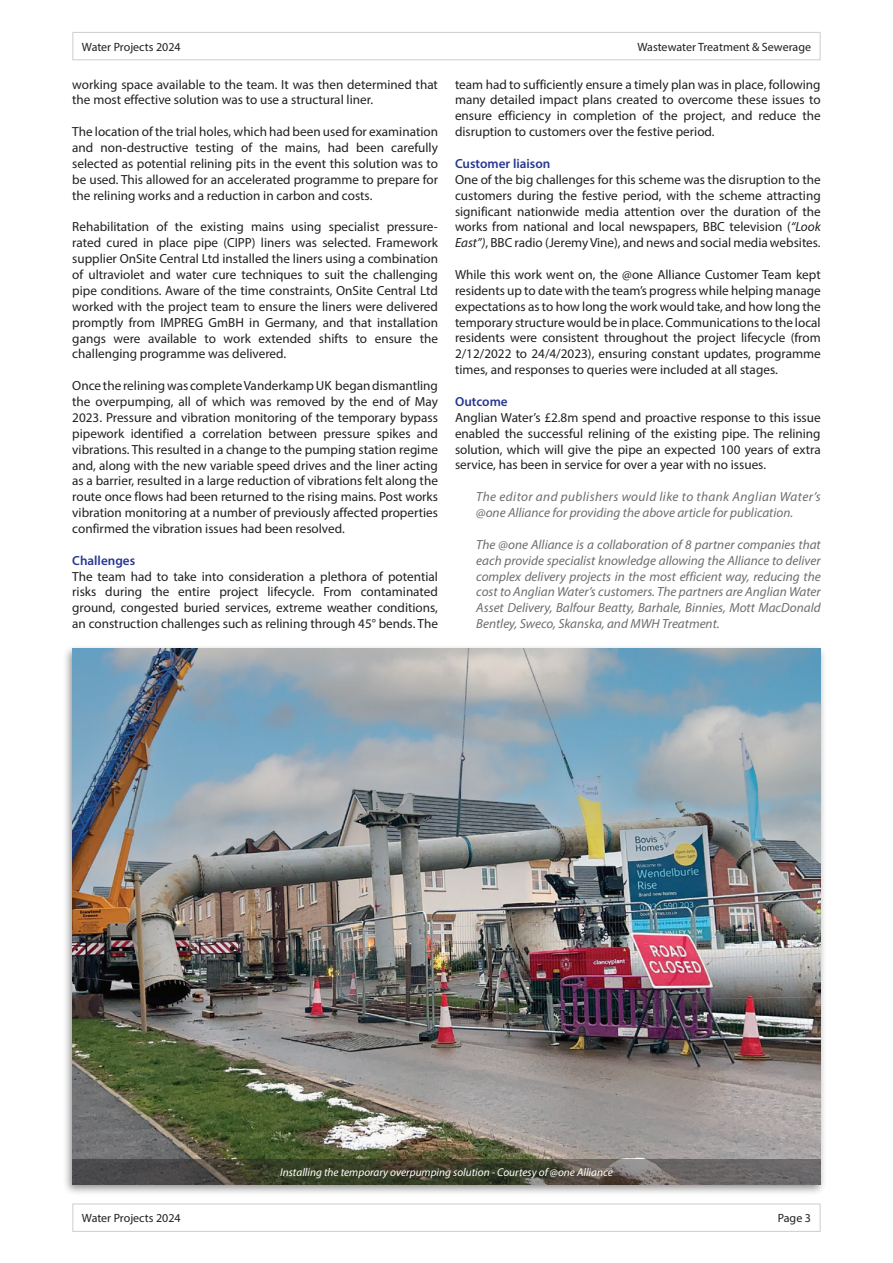
<style>
.page{position:relative;width:893px;height:1263px;background:#fff}
.page>*{position:absolute;margin:0;border:0;box-sizing:border-box;transform-origin:0 0}
.Body_text{font:13.2px/15.9px "Myriad Pro";color:#231f20;text-align:justify}
.Author_acknowledgement{font:italic 13.2px/15.9px "Myriad Pro";color:#6c6d70}
.Sub-heads{font:600 13.2px "Myriad Pro";color:#283890}
.Header___Footer{font:12px "Myriad Pro";color:#231f20}
.t1{font:italic 11.25px "Myriad Pro";color:#fff}
.s1{font-style:italic}
</style>
<div class="page">
<div style="left:72px;top:32px;width:749px;height:28px;border:1px solid #d1d2d4"></div>
<div style="left:72px;top:1203px;width:749px;height:29px;border:1px solid #d1d2d4"></div>
<div style="left:62px;top:644px;width:765px;height:552px;background:#231f20;opacity:.5"></div>
<img style="left:72px;top:648px;width:749px;height:511px">
<svg style="left:72px;top:1159px;width:749px;height:25px;background:#4f4f44"></svg>
<p class="Header___Footer" style="left:82px;top:39px;width:100px">Water Projects 2024</p>
<p class="Header___Footer" style="left:637px;top:39px;width:175px">Wastewater Treatment &amp; Sewerage</p>
<p class="Body_text" style="left:72px;top:76px;width:367px">working space available to the team. It was then determined that the most effective solution was to use a structural liner.</p>
<p class="Body_text" style="left:72px;top:124px;width:367px">The location of the trial holes, which had been used for examination and non-destructive testing of the mains, had been carefully selected as potential relining pits in the event this solution was to be used. This allowed for an accelerated programme to prepare for the relining works and a reduction in carbon and costs.</p>
<p class="Body_text" style="left:72px;top:219px;width:367px">Rehabilitation of the existing mains using specialist pressure&shy;rated cured in place pipe (CIPP) liners was selected. Framework supplier OnSite Central Ltd installed the liners using a combination of ultraviolet and water cure techniques to suit the challenging pipe conditions. Aware of the time constraints, OnSite Central Ltd worked with the project team to ensure the liners were delivered promptly from IMPREG GmBH in Germany, and that installation gangs were available to work extended shifts to ensure the challenging programme was delivered.</p>
<p class="Body_text" style="left:72px;top:378px;width:367px">Once the relining was complete Vanderkamp UK began dismantling the overpumping, all of which was removed by the end of May 2023. Pressure and vibration monitoring of the temporary bypass pipework identified a correlation between pressure spikes and vibrations. This resulted in a change to the pumping station regime and, along with the new variable speed drives and the liner acting as a barrier, resulted in a large reduction of vibrations felt along the route once flows had been returned to the rising mains. Post works vibration monitoring at a number of previously affected properties confirmed the vibration issues had been resolved.</p>
<p class="Sub-heads" style="left:72px;top:552px;width:65px">Challenges</p>
<p class="Body_text" style="left:72px;top:568px;width:367px">The team had to take into consideration a plethora of potential risks during the entire project lifecycle. From contaminated ground, congested buried services, extreme weather conditions, an construction challenges such as relining through 45° bends. The</p>
<p class="Body_text" style="left:455px;top:76px;width:367px">team had to sufficiently ensure a timely plan was in place, following many detailed impact plans created to overcome these issues to ensure efficiency in completion of the project, and reduce the disruption to customers over the festive period.</p>
<p class="Sub-heads" style="left:455px;top:155px;width:97px">Customer liaison</p>
<p class="Body_text" style="left:455px;top:171px;width:367px">One of the big challenges for this scheme was the disruption to the customers during the festive period, with the scheme attracting significant nationwide media attention over the duration of the works from national and local newspapers, BBC television (<span class="s1">“Look East”)</span>, BBC radio (Jeremy Vine), and news and social media websites.</p>
<p class="Body_text" style="left:455px;top:266px;width:367px">While this work went on, the @one Alliance Customer Team kept residents up to date with the team’s progress while helping manage expectations as to how long the work would take, and how long the temporary structure would be in place. Communications to the local residents were consistent throughout the project lifecycle (from 2/12/2022 to 24/4/2023), ensuring constant updates, programme times, and responses to queries were included at all stages.</p>
<p class="Sub-heads" style="left:455px;top:393px;width:54px">Outcome</p>
<p class="Body_text" style="left:455px;top:409px;width:367px">Anglian Water’s £2.8m spend and proactive response to this issue enabled the successful relining of the existing pipe. The relining solution, which will give the pipe an expected 100 years of extra service, has been in service for over a year with no issues.</p>
<p class="Author_acknowledgement" style="left:476px;top:489px;width:346px">The editor and publishers would like to thank Anglian Water’s @one Alliance for providing the above article for publication.</p>
<p class="Author_acknowledgement" style="left:476px;top:536px;width:346px;text-align:justify">The @one Alliance is a collaboration of 8 partner companies that each provide specialist knowledge allowing the Alliance to deliver complex delivery projects in the most efficient way, reducing the cost to Anglian Water’s customers. The partners are Anglian Water Asset Delivery, Balfour Beatty, Barhale, Binnies, Mott MacDonald Bentley, Sweco, Skanska, and MWH Treatment.</p>
<p class="t1" style="left:280px;top:1165px;width:334px">Installing the temporary overpumping solution - Courtesy of @one Alliance</p>
<p class="Header___Footer" style="left:82px;top:1211px;width:100px">Water Projects 2024</p>
<p class="Header___Footer" style="left:778px;top:1211px;width:35px">Page 3</p>
</div>
